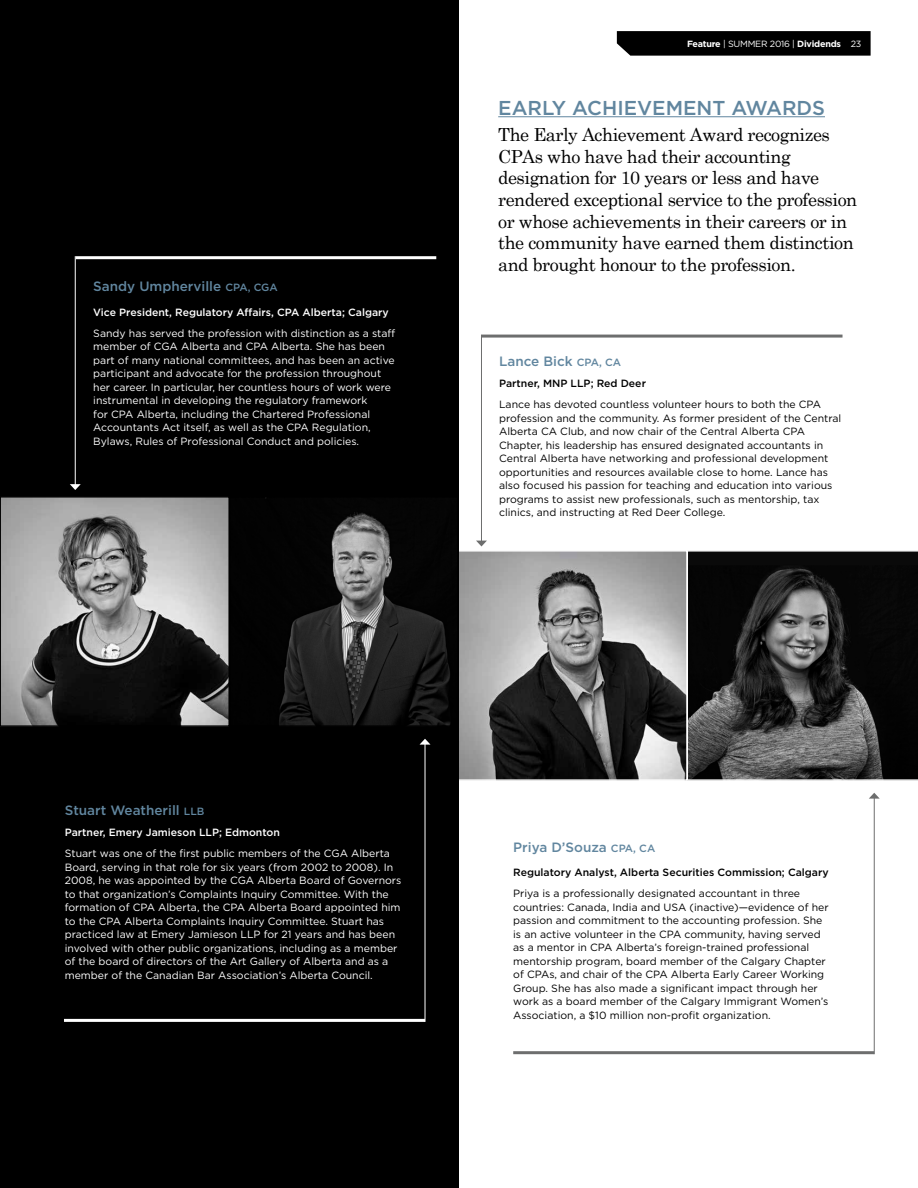
<style>
.page{position:relative;width:918px;height:1188px;background:#fff}
.page>*{position:absolute;margin:0;border:0;box-sizing:border-box;transform-origin:0 0}
.t1{font:500 20.1px "Gotham";color:#61869f}
.t2{font:18px/21.6px "Century Schoolbook";letter-spacing:-.025em;color:#000}
.t3{font:500 13.5px "Gotham";color:#61869f}
.t4{font:10.5px/13.5px "Gotham";color:#000}
.t5{font:10.5px/13.5px "Gotham";color:#fff}
.t6{font:500 10.5px "Gotham";color:#fff}
.t7{font:500 10.5px "Gotham";color:#000}
.t8{font:700 9px "Gotham";letter-spacing:-.025em;color:#fff}
.s1{font-size:10.5px}
.s2{font-weight:400}
</style>
<div class="page">
<img style="left:460px;top:553px;width:225px;height:225px">
<div style="left:457px;top:550px;width:231px;height:231px;border:2px solid #fff"></div>
<div style="left:0;top:0;width:459px;height:1188px;background:#000"></div>
<img style="left:3px;top:499px;width:447px;height:225px">
<hr style="left:498px;top:116px;width:327px;height:1px;background:#61869f">
<hr style="left:75px;top:256px;width:1px;height:229px;background:#fff">
<svg style="left:70px;top:484px;width:11px;height:6px"></svg>
<hr style="left:481px;top:335px;width:1px;height:206px;background:#6d6e6e">
<svg style="left:476px;top:541px;width:11px;height:5px"></svg>
<hr style="left:425px;top:744px;width:1px;height:278px;background:#fff">
<svg style="left:420px;top:739px;width:11px;height:6px"></svg>
<hr style="left:874px;top:798px;width:1px;height:256px;background:#6d6e6e">
<svg style="left:869px;top:793px;width:11px;height:6px"></svg>
<hr style="left:76px;top:256px;width:360px;height:3px;background:#fff">
<hr style="left:482px;top:335px;width:361px;height:3px;background:#6d6e6e">
<hr style="left:64px;top:1019px;width:361px;height:3px;background:#fff">
<hr style="left:513px;top:1051px;width:361px;height:3px;background:#6d6e6e">
<div style="left:0;top:496px;width:230px;height:231px;border:2px solid #000"></div>
<svg style="left:687px;top:550px;width:231px;height:231px;background:#2f2f2f"></svg>
<svg style="left:617px;top:31px;width:254px;height:25px;background:#080808"></svg>
<p class="t3" style="left:93px;top:278px;width:186px">Sandy Umpherville <span class="s1">CPA, CGA</span></p>
<p class="t6" style="left:93px;top:305px;width:297px">Vice President, Regulatory Affairs, CPA Alberta; Calgary</p>
<p class="t5" style="left:93px;top:326px;width:303px">Sandy has served the profession with distinction as a staff member of CGA Alberta and CPA Alberta. She has been part of many national committees, and has been an active participant and advocate for the profession throughout her career. In particular, her countless hours of work were instrumental in developing the regulatory framework<br>for CPA Alberta, including the Chartered Professional Accountants Act itself, as well as the CPA Regulation, Bylaws, Rules of Professional Conduct and policies.</p>
<p class="t8" style="left:687px;top:38px;width:176px">Feature <span class="s2">| SUMMER 2016 |</span> Dividends <span class="s2">23</span></p>
<h1 class="t1" style="left:498px;top:94px;width:328px">EARLY ACHIEVEMENT AWARDS</h1>
<p class="t2" style="left:498px;top:122px;width:361px">The Early Achievement Award recognizes CPAs who have had their accounting designation for 10 years or less and have rendered exceptional service to the profession or whose achievements in their careers or in the community have earned them distinction and brought honour to the profession.</p>
<p class="t3" style="left:499px;top:352px;width:123px">Lance Bick <span class="s1">CPA, CA</span></p>
<p class="t7" style="left:499px;top:377px;width:148px">Partner, MNP LLP; Red Deer</p>
<p class="t4" style="left:499px;top:398px;width:344px">Lance has devoted countless volunteer hours to both the CPA profession and the community. As former president of the Central Alberta CA Club, and now chair of the Central Alberta CPA Chapter, his leadership has ensured designated accountants in Central Alberta have networking and professional development opportunities and resources available close to home. Lance has also focused his passion for teaching and education into various programs to assist new professionals, such as mentorship, tax clinics, and instructing at Red Deer College.</p>
<p class="t3" style="left:65px;top:801px;width:141px">Stuart Weatherill <span class="s1">LLB</span></p>
<p class="t6" style="left:65px;top:826px;width:217px">Partner, Emery Jamieson LLP; Edmonton</p>
<p class="t5" style="left:65px;top:847px;width:338px">Stuart was one of the first public members of the CGA Alberta Board, serving in that role for six years (from 2002 to 2008). In 2008, he was appointed by the CGA Alberta Board of Governors to that organization’s Complaints Inquiry Committee. With the formation of CPA Alberta, the CPA Alberta Board appointed him to the CPA Alberta Complaints Inquiry Committee. Stuart has practiced law at Emery Jamieson LLP for 21 years and has been involved with other public organizations, including as a member of the board of directors of the Art Gallery of Alberta and as a member of the Canadian Bar Association’s Alberta Council.</p>
<p class="t3" style="left:513px;top:838px;width:144px">Priya D’Souza <span class="s1">CPA, CA</span></p>
<p class="t7" style="left:513px;top:866px;width:317px">Regulatory Analyst, Alberta Securities Commission; Calgary</p>
<p class="t4" style="left:513px;top:887px;width:317px">Priya is a professionally designated accountant in three countries: Canada, India and USA (inactive)—evidence of her passion and commitment to the accounting profession. She is an active volunteer in the CPA community, having served as a mentor in CPA Alberta’s foreign-trained professional mentorship program, board member of the Calgary Chapter of CPAs, and chair of the CPA Alberta Early Career Working Group. She has also made a significant impact through her work as a board member of the Calgary Immigrant Women’s Association, a $10 million non-profit organization.</p>
</div>
